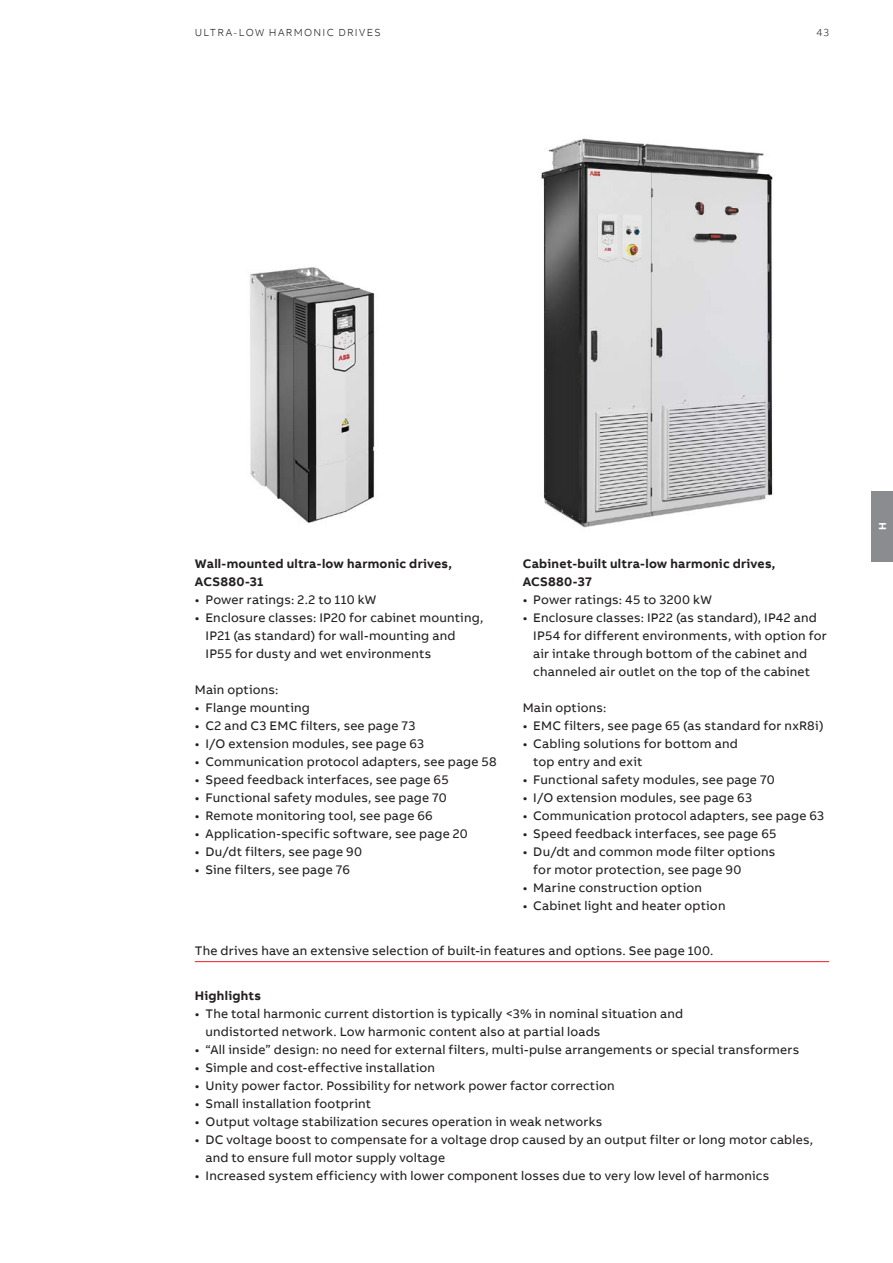
<style>
.page{position:relative;width:893px;height:1263px;background:#fff}
.page>*{position:absolute;margin:0;border:0;box-sizing:border-box;transform-origin:0 0}
.t1{font:12.75px/18px "AB Bvoice";letter-spacing:.015em;color:#231f20}
.t2{font:700 12.75px/18px "AB Bvoice";letter-spacing:.02em;color:#231f20}
.t3{font:300 10.5px "AB Bvoice";letter-spacing:.12em;color:#231f20}
.t4{font:700 10.5px "AB Bvoice";color:#fff}
</style>
<div class="page">
<img style="left:250px;top:267px;width:125px;height:256px">
<img style="left:541px;top:138px;width:232px;height:390px">
<div style="left:872px;top:491px;width:21px;height:70px;background:#8a8c8f"></div>
<hr style="left:195px;top:961px;width:634px;height:1px;background:#ee1c28">
<p class="t3" style="left:195px;top:26px;width:187px">ULTRA-LOW HARMONIC DRIVES</p>
<p class="t3" style="left:817px;top:26px;width:14px">43</p>
<p class="t2" style="left:195px;top:554px;width:259px">Wall-mounted ultra-low harmonic drives,<br>ACS880-31</p>
<p class="t1" style="left:195px;top:591px;width:183px">• Power ratings: 2.2 to 110 kW</p>
<p class="t1" style="left:206px;top:609px;width:279px;text-indent:-11px">• Enclosure classes: IP20 for cabinet mounting,<br>IP21 (as standard) for wall-mounting and<br>IP55 for dusty and wet environments</p>
<p class="t1" style="left:195px;top:681px;width:85px">Main options:</p>
<p class="t1" style="left:195px;top:699px;width:117px">• Flange mounting</p>
<p class="t1" style="left:195px;top:717px;width:222px">• C2 and C3 EMC filters, see page 73</p>
<p class="t1" style="left:195px;top:735px;width:231px">• I/O extension modules, see page 63</p>
<p class="t1" style="left:195px;top:753px;width:303px">• Communication protocol adapters, see page 58</p>
<p class="t1" style="left:195px;top:771px;width:255px">• Speed feedback interfaces, see page 65</p>
<p class="t1" style="left:195px;top:789px;width:253px">• Functional safety modules, see page 70</p>
<p class="t1" style="left:195px;top:807px;width:239px">• Remote monitoring tool, see page 66</p>
<p class="t1" style="left:195px;top:825px;width:274px">• Application-specific software, see page 20</p>
<p class="t1" style="left:195px;top:843px;width:169px">• Du/dt filters, see page 90</p>
<p class="t1" style="left:195px;top:861px;width:157px">• Sine filters, see page 76</p>
<p class="t2" style="left:523px;top:555px;width:254px">Cabinet-built ultra-low harmonic drives,<br>ACS880-37</p>
<p class="t1" style="left:523px;top:591px;width:191px">• Power ratings: 45 to 3200 kW</p>
<p class="t1" style="left:533px;top:609px;width:295px;text-indent:-11px">• Enclosure classes: IP22 (as standard), IP42 and IP54 for different environments, with option for air intake through bottom of the cabinet and channeled air outlet on the top of the cabinet</p>
<p class="t1" style="left:523px;top:699px;width:85px">Main options:</p>
<p class="t1" style="left:523px;top:717px;width:302px">• EMC filters, see page 65 (as standard for nxR8i)</p>
<p class="t1" style="left:533px;top:735px;width:206px;text-indent:-11px">• Cabling solutions for bottom and top entry and exit</p>
<p class="t1" style="left:523px;top:771px;width:253px">• Functional safety modules, see page 70</p>
<p class="t1" style="left:523px;top:789px;width:231px">• I/O extension modules, see page 63</p>
<p class="t1" style="left:523px;top:807px;width:303px">• Communication protocol adapters, see page 63</p>
<p class="t1" style="left:523px;top:825px;width:255px">• Speed feedback interfaces, see page 65</p>
<p class="t1" style="left:533px;top:843px;width:243px;text-indent:-11px">• Du/dt and common mode filter options for motor protection, see page 90</p>
<p class="t1" style="left:523px;top:879px;width:181px">• Marine construction option</p>
<p class="t1" style="left:523px;top:897px;width:204px">• Cabinet light and heater option</p>
<p class="t1" style="left:195px;top:942px;width:520px">The drives have an extensive selection of built-in features and options. See page 100.</p>
<p class="t2" style="left:195px;top:986px;width:68px">Highlights</p>
<p class="t1" style="left:206px;top:1005px;width:479px;text-indent:-11px">• The total harmonic current distortion is typically &lt;3% in nominal situation and undistorted network. Low harmonic content also at partial loads</p>
<p class="t1" style="left:195px;top:1041px;width:606px">• “All inside” design: no need for external filters, multi-pulse arrangements or special transformers</p>
<p class="t1" style="left:195px;top:1059px;width:242px">• Simple and cost-effective installation</p>
<p class="t1" style="left:195px;top:1077px;width:421px">• Unity power factor. Possibility for network power factor correction</p>
<p class="t1" style="left:195px;top:1095px;width:178px">• Small installation footprint</p>
<p class="t1" style="left:195px;top:1113px;width:409px">• Output voltage stabilization secures operation in weak networks</p>
<p class="t1" style="left:206px;top:1131px;width:609px;text-indent:-11px">• DC voltage boost to compensate for a voltage drop caused by an output filter or long motor cables, and to ensure full motor supply voltage</p>
<p class="t1" style="left:195px;top:1167px;width:576px">• Increased system efficiency with lower component losses due to very low level of harmonics</p>
<p class="t4" style="left:876px;top:530px;width:9px;rotate:-90deg">H</p>
</div>
